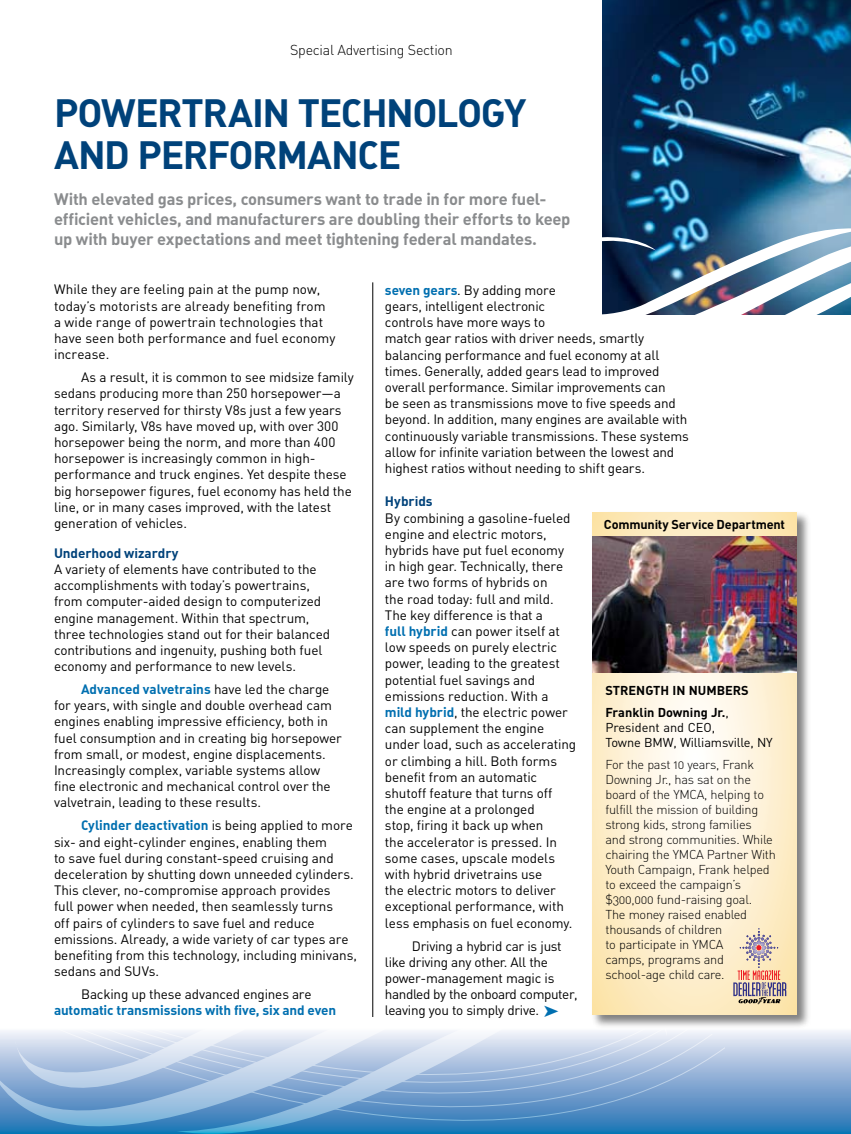
<style>
.page{position:relative;width:851px;height:1134px;background:#fff}
.page>*{position:absolute;margin:0;border:0;box-sizing:border-box;transform-origin:0 0}
.t1{font:39px/42px "DIN Bold Alternate";letter-spacing:-.035em;color:#00427a}
.t2{font:16.5px/19.8px "DIN Bold Alternate";color:#8a8c8e}
.t3{font:14.25px "DIN Light Alternate";letter-spacing:-.02em;color:#000}
.t4{font:13.5px/16.2px "DIN";letter-spacing:-.01em;color:#000}
.t5{font:13.5px "DIN Bold Alternate";color:#006fb0}
.t6{font:700 13.5px "DIN";color:#00427a}
.t7{font:12.75px/15px "DIN Light Alternate";letter-spacing:-.02em;color:#000}
.t8{font:12.75px/15px "DIN";letter-spacing:-.01em;color:#000}
.t9{font:700 12.75px "DIN";color:#000}
.t10{font:12.75px "DIN Bold Alternate";color:#000}
.s1{font-family:"DIN";color:#000}
.s2{font-family:"DIN Bold Alternate";color:#006fb0}
.s3{font-weight:700}
</style>
<div class="page">
<img style="left:602px;top:0;width:248px;height:228px">
<img style="left:602px;top:228px;width:248px;height:87px">
<div style="left:0;top:1027px;width:850px;height:107px;background:linear-gradient(to bottom,#f8f1fa,#1e6eb2)"></div>
<svg style="left:0;top:971px;width:725px;height:163px"></svg>
<hr style="left:372px;top:282px;width:1px;height:735px;background:#000">
<div style="left:590px;top:511px;width:222px;height:520px;background:#000;opacity:.5"></div>
<svg style="left:592px;top:512px;width:204px;height:503px;background:#fdf0d4"></svg>
<img style="left:592px;top:536px;width:204px;height:137px">
<svg style="left:733px;top:928px;width:53px;height:76px;background:#d6bdaa"></svg>
<svg style="left:544px;top:1006px;width:14px;height:11px"></svg>
<p class="t3" style="left:290px;top:41px;width:164px">Special Advertising Section</p>
<h1 class="t1" style="left:54px;top:90px;width:474px">Powertrain technology and Performance</h1>
<p class="t2" style="left:54px;top:188px;width:518px">With elevated gas prices, consumers want to trade in for more fuel&shy;efficient vehicles, and manufacturers are doubling their efforts to keep up with buyer expectations and meet tightening federal mandates.</p>
<p class="t4" style="left:54px;top:281px;width:283px">While they are feeling pain at the pump now, today’s motorists are already benefiting from a wide range of powertrain technologies that have seen both performance and fuel economy increase.</p>
<p class="t4" style="left:54px;top:369px;width:301px;text-indent:27px">As a result, it is common to see midsize family sedans producing more than 250 horsepower—a territory reserved for thirsty V8s just a few years ago. Similarly, V8s have moved up, with over 300 horsepower being the norm, and more than 400 horsepower is increasingly common in high&shy;performance and truck engines. Yet despite these big horsepower figures, fuel economy has held the line, or in many cases improved, with the latest generation of vehicles.</p>
<p class="t6" style="left:54px;top:544px;width:126px">Underhood wizardry</p>
<p class="t4" style="left:54px;top:561px;width:278px">A variety of elements have contributed to the accomplishments with today’s powertrains, from computer-aided design to computerized engine management. Within that spectrum, three technologies stand out for their balanced contributions and ingenuity, pushing both fuel economy and performance to new levels.</p>
<p class="t5" style="left:81px;top:680px;width:250px">Advanced valvetrains <span class="s1">have led the charge</span></p>
<p class="t4" style="left:54px;top:697px;width:289px">for years, with single and double overhead cam engines enabling impressive efficiency, both in fuel consumption and in creating big horsepower from small, or modest, engine displacements.<br>Increasingly complex, variable systems allow fine electronic and mechanical control over the valvetrain, leading to these results.</p>
<p class="t5" style="left:81px;top:817px;width:273px">Cylinder deactivation <span class="s1">is being applied to more</span></p>
<p class="t4" style="left:54px;top:833px;width:304px">six- and eight-cylinder engines, enabling them<br>to save fuel during constant-speed cruising and deceleration by shutting down unneeded cylinders.<br>This clever, no-compromise approach provides<br>full power when needed, then seamlessly turns<br>off pairs of cylinders to save fuel and reduce emissions. Already, a wide variety of car types are benefiting from this technology, including minivans, sedans and SUVs.</p>
<p class="t4" style="left:81px;top:986px;width:232px">Backing up these advanced engines are</p>
<p class="t5" style="left:54px;top:1002px;width:283px">automatic transmissions with five, six and even</p>
<p class="t4" style="left:385px;top:281px;width:305px"><span class="s2">seven gears</span>. By adding more<br>gears, intelligent electronic<br>controls have more ways to<br>match gear ratios with driver needs, smartly balancing performance and fuel economy at all times. Generally, added gears lead to improved overall performance. Similar improvements can<br>be seen as transmissions move to five speeds and beyond. In addition, many engines are available with continuously variable transmissions. These systems allow for infinite variation between the lowest and highest ratios without needing to shift gears.</p>
<p class="t6" style="left:385px;top:493px;width:49px">Hybrids</p>
<p class="t4" style="left:385px;top:509px;width:193px">By combining a gasoline-fueled engine and electric motors, hybrids have put fuel economy in high gear. Technically, there are two forms of hybrids on<br>the road today: full and mild.<br>The key difference is that a<br><span class="s2">full hybrid</span> can power itself at low speeds on purely electric power, leading to the greatest potential fuel savings and emissions reduction. With a <span class="s2">mild hybrid</span>, the electric power can supplement the engine under load, such as accelerating or climbing a hill. Both forms benefit from an automatic shutoff feature that turns off<br>the engine at a prolonged<br>stop, firing it back up when<br>the accelerator is pressed. In some cases, upscale models with hybrid drivetrains use<br>the electric motors to deliver exceptional performance, with less emphasis on fuel economy.</p>
<p class="t4" style="left:385px;top:937px;width:194px;text-indent:27px">Driving a hybrid car is just like driving any other. All the power-management magic is handled by the onboard computer, leaving you to simply drive.</p>
<p class="t9" style="left:604px;top:516px;width:183px">Community Service Department</p>
<p class="t10" style="left:605px;top:682px;width:145px">Strength in Numbers</p>
<p class="t8" style="left:605px;top:705px;width:169px"><span class="s3">Franklin Downing Jr.</span>,<br>President and CEO,<br>Towne BMW, Williamsville, NY</p>
<p class="t7" style="left:605px;top:756px;width:172px">For the past 10 years, Frank<br>Downing Jr., has sat on the board of the YMCA, helping to fulfill the mission of building strong kids, strong families<br>and strong communities. While chairing the YMCA Partner With<br>Youth Campaign, Frank helped to exceed the campaign’s $300,000 fund-raising goal.<br>The money raised enabled thousands of children<br>to participate in YMCA<br>camps, programs and school-age child care.</p>
</div>
